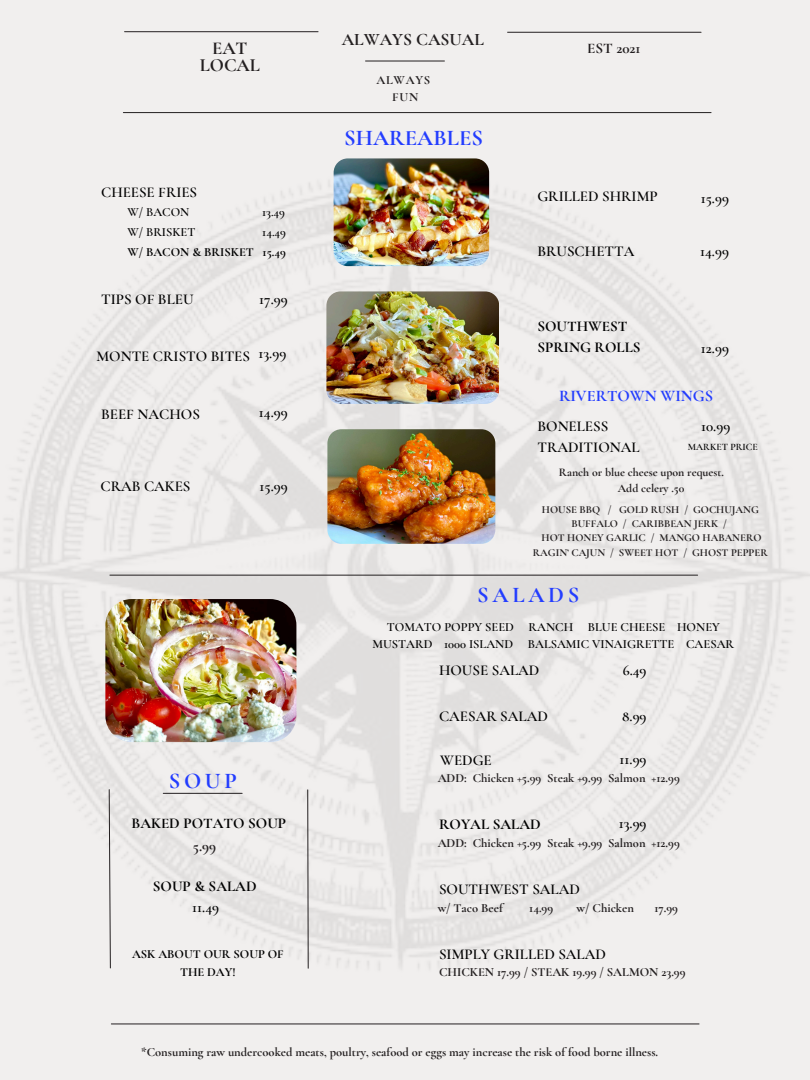
<style>
.page{position:relative;width:810px;height:1080px;background:#f1efee}
.page>*{position:absolute;margin:0;border:0;box-sizing:border-box;transform-origin:0 0}
.t1{font:700 22.5px "Cormorant Garamond";color:#233dff}
.t2{font:700 18.5px/16.8px "Cormorant Garamond";color:#231f20;text-align:center}
.t3{font:700 17.5px "Cormorant Garamond";color:#231f20}
.t4{font:700 16.25px "Cormorant Garamond";color:#233dff}
.t5{font:600 15px "Cormorant Garamond";color:#000}
.t6{font:700 15px/20.6px "Cormorant Garamond";color:#000}
.t7{font:700 15px "Cormorant Garamond";color:#231f20}
.t8{font:700 12.5px "Cormorant Garamond";color:#231f20}
.t9{font:600 12.5px/16.9px "Cormorant Garamond";color:#000}
.t10{font:700 12.5px "Cormorant Garamond";color:#000}
.t11{font:700 12.5px/16.9px "Cormorant Garamond";letter-spacing:.06em;color:#231f20;text-align:center}
.t12{font:700 12.38px/17.4px "Cormorant Garamond";color:#000;text-align:center}
.t13{font:700 11.88px/16px "Cormorant Garamond";color:#231f20}
.t14{font:700 10.62px "Cormorant Garamond";color:#231f20}
.t15{font:600 9.75px "Cormorant Garamond";color:#000}
</style>
<div class="page">
<hr style="left:125px;top:31px;width:193px;height:1px;background:#231f20">
<hr style="left:508px;top:32px;width:193px;height:1px;background:#231f20">
<hr style="left:123px;top:112px;width:588px;height:1px;background:#231f20">
<img style="left:0;top:170px;width:810px;height:800px">
<hr style="left:366px;top:61px;width:78px;height:1px;background:#231f20">
<hr style="left:111px;top:1023px;width:588px;height:1px;background:#231f20">
<img style="left:326px;top:291px;width:173px;height:113px;border-radius:14px">
<img style="left:105px;top:599px;width:191px;height:143px;border-radius:26px">
<img style="left:334px;top:158px;width:155px;height:108px;border-radius:14px">
<hr style="left:110px;top:575px;width:588px;height:1px;background:#231f20">
<img style="left:327px;top:429px;width:168px;height:115px;border-radius:14px">
<svg style="left:108px;top:789px;width:3px;height:180px"></svg>
<svg style="left:307px;top:789px;width:2px;height:180px"></svg>
<hr style="left:163px;top:793px;width:79px;height:1px;background:#231f20">
<h3 class="t3" style="left:342px;top:29px;width:144px">ALWAYS CASUAL</h3>
<p class="t11" style="left:376px;top:71px;width:56px">ALWAYS<br>FUN</p>
<h1 class="t2" style="left:200px;top:40px;width:62px">EAT<br>LOCAL</h1>
<p class="t7" style="left:587px;top:40px;width:55px">EST 2021</p>
<p class="t1" style="left:344px;top:124px;width:140px">SHAREABLES</p>
<h5 class="t5" style="left:101px;top:184px;width:98px">CHEESE FRIES</h5>
<h5 class="t5" style="left:537px;top:187px;width:122px">GRILLED SHRIMP</h5>
<h3 class="t9" style="left:127px;top:204px;width:63px">W/ BACON</h3>
<h3 class="t9" style="left:262px;top:204px;width:24px">13.49</h3>
<p class="t9" style="left:127px;top:224px;width:69px">W/ BRISKET</p>
<p class="t9" style="left:262px;top:224px;width:25px">14.49</p>
<h4 class="t10" style="left:127px;top:245px;width:160px">W/ BACON &amp; BRISKET 15.49</h4>
<h3 class="t5" style="left:101px;top:291px;width:94px">TIPS OF BLEU</h3>
<h3 class="t5" style="left:259px;top:291px;width:30px">17.99</h3>
<h3 class="t5" style="left:96px;top:347px;width:155px">MONTE CRISTO BITES</h3>
<h3 class="t5" style="left:258px;top:344px;width:29px">13.99</h3>
<h3 class="t5" style="left:537px;top:242px;width:98px">BRUSCHETTA</h3>
<p class="t6" style="left:537px;top:316px;width:105px">SOUTHWEST<br>SPRING ROLLS</p>
<h3 class="t5" style="left:701px;top:189px;width:30px">15.99</h3>
<h3 class="t5" style="left:700px;top:242px;width:30px">14.99</h3>
<p class="t5" style="left:701px;top:339px;width:30px">12.99</p>
<h5 class="t5" style="left:101px;top:405px;width:100px">BEEF NACHOS</h5>
<h3 class="t5" style="left:259px;top:404px;width:30px">14.99</h3>
<h3 class="t5" style="left:101px;top:477px;width:92px">CRAB CAKES</h3>
<h3 class="t5" style="left:260px;top:477px;width:30px">15.99</h3>
<h5 class="t1" style="left:169px;top:767px;width:70px">SOUP</h5>
<h1 class="t6" style="left:132px;top:813px;width:156px">BAKED POTATO SOUP</h1>
<h5 class="t7" style="left:193px;top:837px;width:25px">5.99</h5>
<h3 class="t6" style="left:153px;top:876px;width:105px">SOUP &amp; SALAD</h3>
<h3 class="t5" style="left:192px;top:898px;width:28px">11.49</h3>
<h3 class="t12" style="left:132px;top:946px;width:153px">ASK ABOUT OUR SOUP OF<br>THE DAY!</h3>
<p class="t4" style="left:559px;top:386px;width:156px">RIVERTOWN WINGS</p>
<p class="t5" style="left:537px;top:417px;width:72px">BONELESS</p>
<h3 class="t5" style="left:537px;top:439px;width:104px">TRADITIONAL</h3>
<h3 class="t15" style="left:688px;top:441px;width:71px">MARKET PRICE</h3>
<h3 class="t5" style="left:701px;top:417px;width:31px">10.99</h3>
<h3 class="t13" style="left:618px;top:464px;width:108px;text-indent:-59px">Ranch or blue cheese upon request.<br>Add celery .50</h3>
<p class="t14" style="left:542px;top:503px;width:218px">HOUSE BBQ / GOLD RUSH / GOCHUJANG</p>
<h2 class="t14" style="left:571px;top:517px;width:157px">BUFFALO / CARIBBEAN JERK /</h2>
<h2 class="t14" style="left:542px;top:532px;width:221px">HOT HONEY GARLIC / MANGO HABANERO</h2>
<p class="t14" style="left:533px;top:546px;width:236px">RAGIN’ CAJUN / SWEET HOT / GHOST PEPPER</p>
<h3 class="t1" style="left:477px;top:582px;width:104px">SALADS</h3>
<h3 class="t9" style="left:372px;top:618px;width:349px;text-indent:14px">TOMATO POPPY SEED RANCH BLUE CHEESE HONEY<br>MUSTARD 1000 ISLAND BALSAMIC VINAIGRETTE</h3>
<h3 class="t9" style="left:686px;top:635px;width:50px">CAESAR</h3>
<p class="t5" style="left:439px;top:661px;width:102px">HOUSE SALAD</p>
<h3 class="t5" style="left:623px;top:661px;width:25px">6.49</h3>
<p class="t5" style="left:439px;top:708px;width:110px">CAESAR SALAD</p>
<h6 class="t5" style="left:622px;top:708px;width:26px">8.99</h6>
<p class="t5" style="left:440px;top:751px;width:53px">WEDGE</p>
<p class="t5" style="left:620px;top:750px;width:28px">11.99</p>
<h1 class="t8" style="left:438px;top:771px;width:244px">ADD: Chicken +5.99 Steak +9.99 Salmon +12.99</h1>
<h3 class="t6" style="left:439px;top:814px;width:103px">ROYAL SALAD</h3>
<h3 class="t5" style="left:619px;top:814px;width:29px">13.99</h3>
<p class="t8" style="left:438px;top:836px;width:244px">ADD: Chicken +5.99 Steak +9.99 Salmon +12.99</p>
<p class="t5" style="left:439px;top:880px;width:142px">SOUTHWEST SALAD</p>
<h3 class="t8" style="left:438px;top:901px;width:67px">w/ Taco Beef</h3>
<h3 class="t8" style="left:529px;top:901px;width:26px">14.99</h3>
<h3 class="t8" style="left:577px;top:901px;width:59px">w/ Chicken</h3>
<h3 class="t8" style="left:654px;top:901px;width:25px">17.99</h3>
<h3 class="t5" style="left:439px;top:945px;width:168px">SIMPLY GRILLED SALAD</h3>
<p class="t8" style="left:439px;top:965px;width:248px">CHICKEN 17.99 / STEAK 19.99 / SALMON 23.99</p>
<p class="t8" style="left:141px;top:1044px;width:519px">*Consuming raw undercooked meats, poultry, seafood or eggs may increase the risk of food borne illness.</p>
</div>
